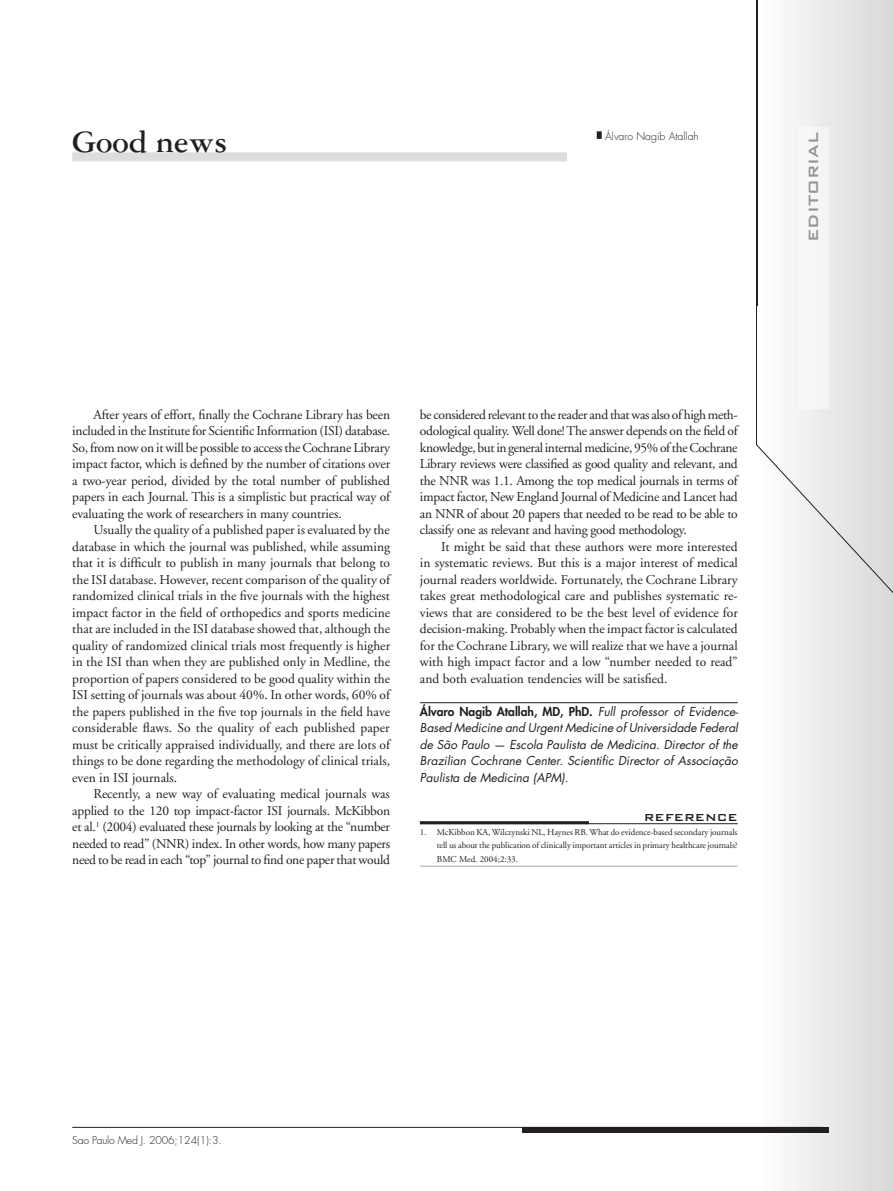
<style>
.page{position:relative;width:893px;height:1191px;background:#fff}
.page>*{position:absolute;margin:0;border:0;box-sizing:border-box;transform-origin:0 0}
.t1{font:700 33px "Garamond Three";color:#231f20}
.t2{font:500 18px "Bank Gothic BT";color:#939598}
.t3{font:13.5px/16.5px "Adobe Garamond";letter-spacing:-.01em;color:#231f20;text-align:justify}
.t4{font:500 13.5px "Bank Gothic BT";color:#231f20}
.t5{font:italic 12px/16.5px "Futura";color:#231f20;text-align:justify}
.t6{font:300 10.5px "Futura";letter-spacing:-.02em;color:#231f20}
.t7{font:300 10.5px "Futura";color:#231f20}
.t8{font:9px/13.5px "Adobe Garamond";letter-spacing:-.005em;color:#231f20;text-align:justify}
.s1{font-weight:800;font-style:normal}
</style>
<div class="page">
<div style="left:758px;top:0;width:135px;height:1191px;background:linear-gradient(to right,#fefefe,#d7d8da)"></div>
<svg style="left:756px;top:38px;width:137px;height:578px"></svg>
<hr style="left:756px;top:0;width:2px;height:306px;background:#231f20">
<div style="left:799px;top:128px;width:30px;height:281px;background:#f6f6f6"></div>
<hr style="left:72px;top:1127px;width:751px;height:1px;background:#231f20">
<div style="left:523px;top:1127px;width:306px;height:5px;background:#231f20"></div>
<div style="left:597px;top:131px;width:5px;height:8px;background:#231f20"></div>
<hr style="left:420px;top:702px;width:318px;height:1px;background:#231f20">
<hr style="left:420px;top:821px;width:169px;height:3px;background:#231f20">
<hr style="left:420px;top:823px;width:318px;height:1px;background:#231f20">
<hr style="left:420px;top:866px;width:318px;height:1px;background:#a8a9ad">
<div style="left:72px;top:152px;width:495px;height:9px;background:#dcdddf"></div>
<h1 class="t1" style="left:72px;top:124px;width:156px">Good news</h1>
<p class="t7" style="left:605px;top:130px;width:95px">Álvaro Nagib Atallah</p>
<p class="t3" style="left:72px;top:406px;width:319px;text-indent:21px">After years of effort, finally the Cochrane Library has been included in the Institute for Scientific Information (ISI) database.<br>So, from now on it will be possible to access the Cochrane Library impact factor, which is defined by the number of citations over a two-year period, divided by the total number of published papers in each Journal. This is a simplistic but practical way of evaluating the work of researchers in many countries.</p>
<p class="t3" style="left:72px;top:522px;width:319px;text-indent:21px">Usually the quality of a published paper is evaluated by the database in which the journal was published, while assuming that it is difficult to publish in many journals that belong to the ISI database. However, recent comparison of the quality of randomized clinical trials in the five journals with the highest impact factor in the field of orthopedics and sports medicine that are included in the ISI database showed that, although the quality of randomized clinical trials most frequently is higher in the ISI than when they are published only in Medline, the proportion of papers considered to be good quality within the ISI setting of journals was about 40%. In other words, 60% of the papers published in the five top journals in the field have considerable flaws. So the quality of each published paper must be critically appraised individually, and there are lots of things to be done regarding the methodology of clinical trials, even in ISI journals.</p>
<p class="t3" style="left:72px;top:786px;width:319px;text-indent:21px">Recently, a new way of evaluating medical journals was applied to the 120 top impact-factor ISI journals. McKibbon et al.<sup>1</sup> (2004) evaluated these journals by looking at the “number needed to read” (NNR) index. In other words, how many papers need to be read in each “top” journal to find one paper that would</p>
<p class="t3" style="left:420px;top:406px;width:319px">be considered relevant to the reader and that was also of high meth&shy;odological quality. Well done! The answer depends on the field of knowledge, but in general internal medicine, 95% of the Cochrane Library reviews were classified as good quality and relevant, and the NNR was 1.1. Among the top medical journals in terms of impact factor, New England Journal of Medicine and Lancet had an NNR of about 20 papers that needed to be read to be able to classify one as relevant and having good methodology.</p>
<p class="t3" style="left:420px;top:538px;width:319px;text-indent:21px">It might be said that these authors were more interested in systematic reviews. But this is a major interest of medical journal readers worldwide. Fortunately, the Cochrane Library takes great methodological care and publishes systematic re&shy;views that are considered to be the best level of evidence for decision-making. Probably when the impact factor is calculated for the Cochrane Library, we will realize that we have a journal with high impact factor and a low “number needed to read” and both evaluation tendencies will be satisfied.</p>
<p class="t5" style="left:420px;top:703px;width:320px"><span class="s1">Álvaro Nagib Atallah, MD, PhD.</span> Full professor of Evidence-Based Medicine and Urgent Medicine of Universidade Federal de São Paulo — Escola Paulista de Medicina. Director of the Brazilian Cochrane Center. Scientific Director of Associação Paulista de Medicina (APM).</p>
<p class="t4" style="left:644px;top:810px;width:96px">REFERENCE</p>
<p class="t8" style="left:437px;top:825px;width:302px;text-indent:-17px">1. McKibbon KA, Wilczynski NL, Haynes RB. What do evidence-based secondary journals tell us about the publication of clinically important articles in primary healthcare journals?<br>BMC Med. 2004;2:33.</p>
<h2 class="t2" style="left:804px;top:242px;width:112px;rotate:-90deg">EDITORIAL</h2>
<p class="t6" style="left:72px;top:1133px;width:151px">Sao Paulo Med J. 2006;124(1):3.</p>
</div>
